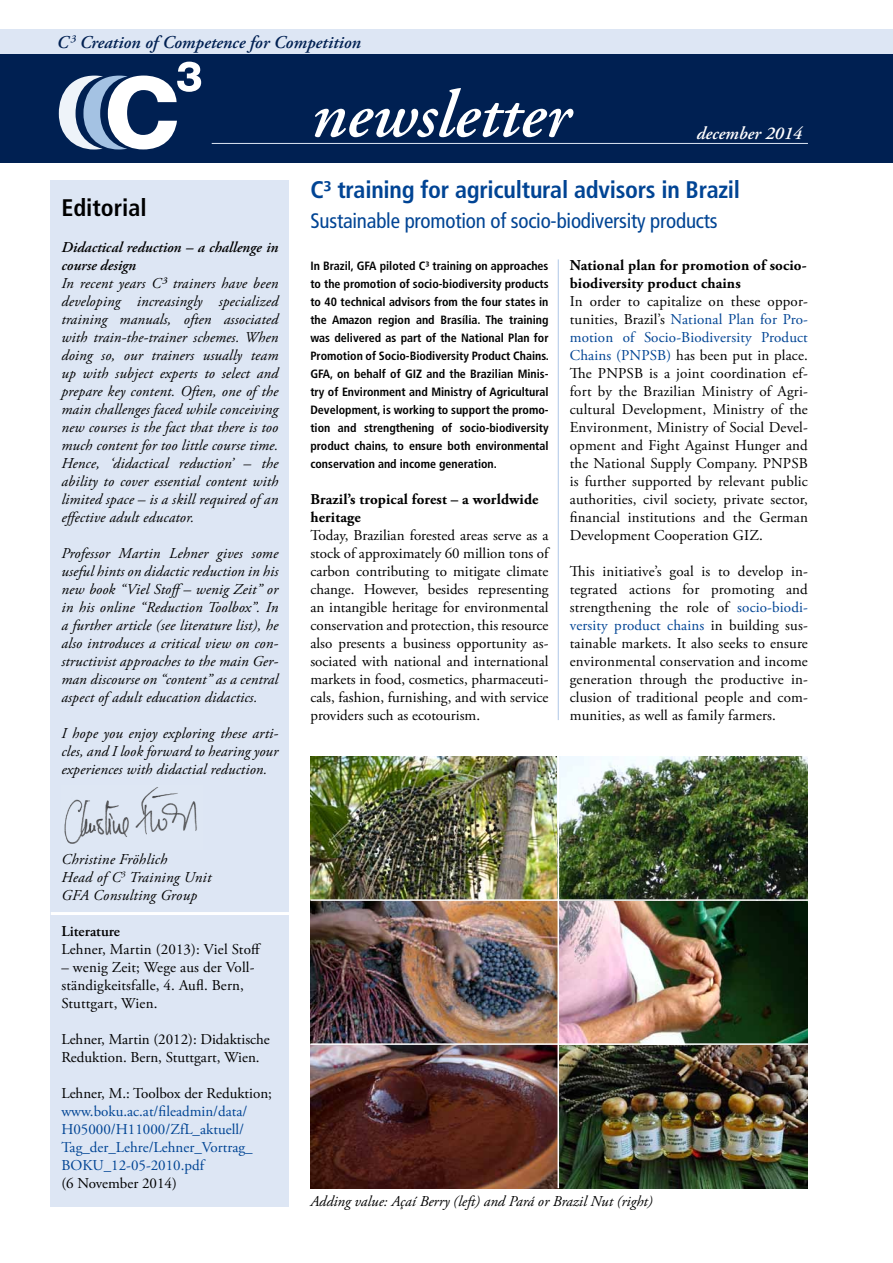
<style>
.page{position:relative;width:893px;height:1263px;background:#fff}
.page>*{position:absolute;margin:0;border:0;box-sizing:border-box;transform-origin:0 0}
.t1{font:italic 600 67.5px "Adobe Garamond Pro";color:#fff}
.t2{font:700 condensed 24px "Frutiger LT Std";letter-spacing:-.01em;color:#004494}
.t3{font:700 condensed 24px "Frutiger LT Std";color:#000}
.t4{font:condensed 21px "Frutiger LT Std";letter-spacing:-.01em;color:#004494}
.t5{font:italic 600 18px "Adobe Garamond Pro";color:#002052}
.t6{font:italic 600 18px "Adobe Garamond Pro";color:#fff}
.t7{font:15px/18px "Adobe Garamond Pro";letter-spacing:.01em;color:#000;text-align:justify}
.t8{font:italic 15px/18px "Adobe Garamond Pro";letter-spacing:.01em;color:#000;text-align:justify}
.t9{font:15px/18px "Adobe Garamond Pro";color:#004494}
.t10{font:700 15px/18px "Adobe Garamond Pro";letter-spacing:.01em;color:#000}
.t11{font:italic 600 15px/18px "Adobe Garamond Pro";color:#000}
.t12{font:600 15px "Adobe Garamond Pro";color:#000}
.t13{font:700 condensed 12px/18px "Frutiger LT Std";color:#000;text-align:justify}
.s1{color:#004494}
</style>
<div class="page">
<img style="left:559px;top:1045px;width:249px;height:143px">
<img style="left:559px;top:901px;width:249px;height:142px">
<div style="left:0;top:30px;width:893px;height:24px;background:#dde6f4"></div>
<div style="left:0;top:54px;width:893px;height:108px;background:#002052"></div>
<hr style="left:212px;top:143px;width:596px;height:1px;background:#dde6f4">
<svg style="left:59px;top:62px;width:142px;height:87px"></svg>
<div style="left:51px;top:180px;width:238px;height:1026px;background:#dde6f4"></div>
<img style="left:64px;top:787px;width:133px;height:57px">
<img style="left:310px;top:756px;width:247px;height:432px">
<img style="left:559px;top:756px;width:249px;height:143px">
<hr style="left:51px;top:912px;width:238px;height:3px;background:#fff">
<hr style="left:310px;top:899px;width:498px;height:2px;background:#fff">
<hr style="left:310px;top:1043px;width:498px;height:2px;background:#fff">
<hr style="left:558px;top:259px;width:1px;height:461px;background:#b8cee9">
<p class="t5" style="left:57px;top:32px;width:305px">C <sup>3</sup> Creation of Competence for Competition</p>
<h1 class="t1" style="left:311px;top:76px;width:260px">newsletter</h1>
<p class="t6" style="left:696px;top:123px;width:107px">december 2014</p>
<h2 class="t3" style="left:61px;top:193px;width:87px">Editorial</h2>
<p class="t11" style="left:61px;top:239px;width:218px">Didactical reduction – a challenge in course design</p>
<p class="t8" style="left:61px;top:275px;width:218px">In recent years C³ trainers have been developing increasingly specialized training manuals, often associated with train-the-trainer schemes. When doing so, our trainers usually team up with subject experts to select and prepare key content. Often, one of the main challenges faced while conceiving new courses is the fact that there is too much content for too little course time.<br>Hence, ‘didactical reduction’ – the ability to cover essential content with limited space – is a skill required of an effective adult educator.</p>
<p class="t8" style="left:61px;top:545px;width:218px">Professor Martin Lehner gives some useful hints on didactic reduction in his new book “Viel Stoff– wenig Zeit” or in his online “Reduction Toolbox”. In a further article (see literature list), he also introduces a critical view on con&shy;structivist approaches to the main Ger&shy;man discourse on “content” as a central aspect of adult education didactics.</p>
<p class="t8" style="left:61px;top:725px;width:218px">I hope you enjoy exploring these arti&shy;cles, and I look forward to hearing your experiences with didactial reduction.</p>
<h2 class="t2" style="left:310px;top:175px;width:431px">C³ training for agricultural advisors in Brazil</h2>
<h3 class="t4" style="left:310px;top:208px;width:409px">Sustainable promotion of socio-biodiversity products</h3>
<p class="t13" style="left:310px;top:257px;width:240px">In Brazil, GFA piloted C³ training on approaches to the promotion of socio-biodiversity products to 40 technical advisors from the four states in the Amazon region and Brasília. The training was delivered as part of the National Plan for Promotion of Socio-Biodiversity Product Chains.<br>GFA, on behalf of GIZ and the Brazilian Minis&shy;try of Environment and Ministry of Agricultural Development, is working to support the promo&shy;tion and strengthening of socio-biodiversity product chains, to ensure both environmental conservation and income generation.</p>
<p class="t10" style="left:310px;top:491px;width:230px">Brazil’s tropical forest – a worldwide heritage</p>
<p class="t7" style="left:310px;top:527px;width:240px">Today, Brazilian forested areas serve as a stock of approximately 60 million tons of carbon contributing to mitigate climate change. However, besides representing an intangible heritage for environmental conservation and protection, this resource also presents a business opportunity as&shy;sociated with national and international markets in food, cosmetics, pharmaceuti&shy;cals, fashion, furnishing, and with service providers such as ecotourism.</p>
<p class="t10" style="left:570px;top:257px;width:238px">National plan for promotion of socio&shy;biodiversity product chains</p>
<p class="t7" style="left:570px;top:293px;width:240px">In order to capitalize on these oppor&shy;tunities, Brazil’s <span class="s1">National Plan for Pro&shy;motion of Socio-Biodiversity Product Chains (PNPSB)</span> has been put in place.<br>The PNPSB is a joint coordination ef&shy;fort by the Brazilian Ministry of Agri&shy;cultural Development, Ministry of the Environment, Ministry of Social Devel&shy;opment and Fight Against Hunger and the National Supply Company. PNPSB is further supported by relevant public authorities, civil society, private sector, financial institutions and the German Development Cooperation GIZ.</p>
<p class="t7" style="left:570px;top:563px;width:240px">This initiative’s goal is to develop in&shy;tegrated actions for promoting and strengthening the role of <span class="s1">socio-biodi&shy;versity product chains</span> in building sus&shy;tainable markets. It also seeks to ensure environmental conservation and income generation through the productive in&shy;clusion of traditional people and com&shy;munities, as well as family farmers.</p>
<p class="t8" style="left:61px;top:851px;width:151px;text-align:left">Christine Fröhlich<br>Head of C<sup>3</sup> Training Unit<br>GFA Consulting Group</p>
<p class="t12" style="left:61px;top:923px;width:60px">Literature</p>
<p class="t7" style="left:61px;top:941px;width:201px">Lehner, Martin (2013): Viel Stoff</p>
<p class="t7" style="left:61px;top:959px;width:195px;text-align:left">– wenig Zeit; Wege aus der Voll&shy;ständigkeitsfalle, 4. Aufl. Bern,<br>Stuttgart, Wien.</p>
<p class="t7" style="left:61px;top:1031px;width:210px">Lehner, Martin (2012): Didaktische<br>Reduktion. Bern, Stuttgart, Wien.</p>
<p class="t7" style="left:61px;top:1085px;width:212px">Lehner, M.: Toolbox der Reduktion;</p>
<p class="t9" style="left:61px;top:1103px;width:193px">www.boku.ac.at/fileadmin/data/<br>H05000/H11000/ZfL_aktuell/<br>Tag_der_Lehre/Lehner_Vortrag_<br>BOKU_12-05-2010.pdf</p>
<p class="t7" style="left:61px;top:1175px;width:117px">(6 November 2014)</p>
<p class="t8" style="left:310px;top:1193px;width:344px">Adding value: Açaí Berry (left) and Pará or Brazil Nut (right)</p>
</div>
